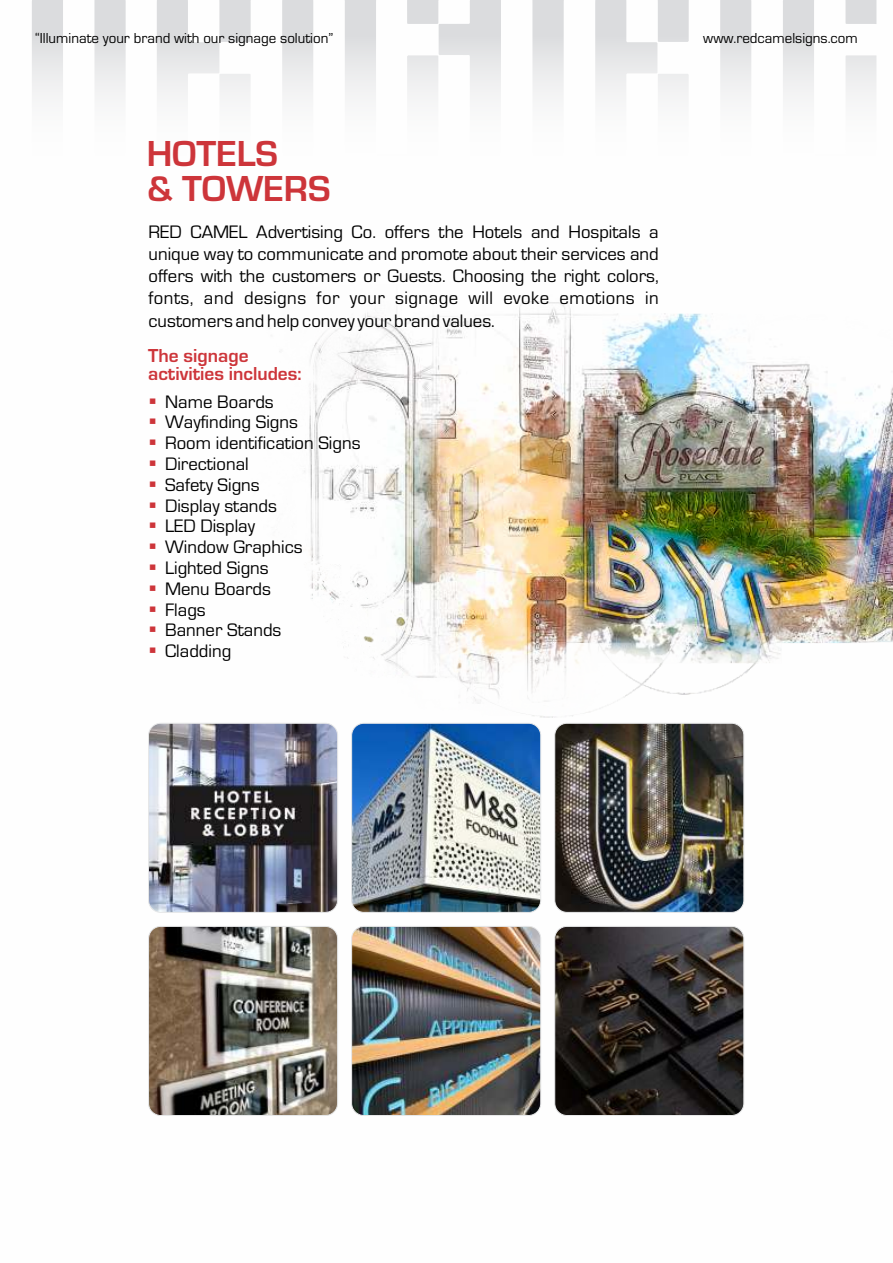
<style>
.page{position:relative;width:893px;height:1263px;background:#fff}
.page>*{position:absolute;margin:0;border:0;box-sizing:border-box;transform-origin:0 0}
.t1{font:700 37.5px/34.8px "Eurostile";color:#cd353a}
.t2{font:700 19.5px/18.1px "Eurostile";color:#cd353a}
.t3{font:18.75px/22.2px "Eurostile";color:#000;text-align:justify}
.t4{font:15px "Eurostile";color:#000}
.s1{color:#cd353a}
</style>
<div class="page">
<img style="left:310px;top:385px;width:583px;height:347px">
<svg style="left:32px;top:0;width:844px;height:493px"></svg>
<img style="left:149px;top:723px;width:189px;height:189px;border-radius:12px">
<div style="left:148px;top:723px;width:190px;height:190px;border:1px solid #e6e7e8;border-radius:12px"></div>
<img style="left:352px;top:723px;width:189px;height:189px;border-radius:12px">
<div style="left:351px;top:723px;width:190px;height:190px;border:1px solid #e6e7e8;border-radius:12px"></div>
<img style="left:555px;top:723px;width:189px;height:189px;border-radius:12px">
<div style="left:554px;top:723px;width:190px;height:190px;border:1px solid #e6e7e8;border-radius:12px"></div>
<img style="left:149px;top:926px;width:189px;height:189px;border-radius:12px">
<div style="left:148px;top:926px;width:190px;height:190px;border:1px solid #e6e7e8;border-radius:12px"></div>
<img style="left:352px;top:926px;width:189px;height:189px;border-radius:12px">
<div style="left:351px;top:926px;width:190px;height:190px;border:1px solid #e6e7e8;border-radius:12px"></div>
<img style="left:555px;top:926px;width:189px;height:189px;border-radius:12px">
<div style="left:554px;top:926px;width:190px;height:190px;border:1px solid #e6e7e8;border-radius:12px"></div>
<p class="t4" style="left:35px;top:33px;width:300px">“Illuminate your brand with our signage solution”</p>
<p class="t4" style="left:703px;top:33px;width:156px">www.redcamelsigns.com</p>
<h1 class="t1" style="left:147px;top:140px;width:185px">HOTELS<br>&amp; TOWERS</h1>
<p class="t3" style="left:148px;top:222px;width:512px">RED CAMEL Advertising Co. offers the Hotels and Hospitals a unique way to communicate and promote about their services and offers with the customers or Guests. Choosing the right colors, fonts, and designs for your signage will evoke emotions in customers and help convey your brand values.</p>
<p class="t2" style="left:148px;top:348px;width:155px">The signage activities includes:</p>
<p class="t3" style="left:149px;top:392px;width:127px"><span class="s1">▪</span> Name Boards</p>
<p class="t3" style="left:149px;top:413px;width:151px"><span class="s1">▪</span> Wayfinding Signs</p>
<p class="t3" style="left:149px;top:434px;width:214px"><span class="s1">▪</span> Room identification Signs</p>
<p class="t3" style="left:149px;top:454px;width:102px"><span class="s1">▪</span> Directional</p>
<p class="t3" style="left:149px;top:475px;width:113px"><span class="s1">▪</span> Safety Signs</p>
<p class="t3" style="left:149px;top:496px;width:130px"><span class="s1">▪</span> Display stands</p>
<p class="t3" style="left:149px;top:517px;width:108px"><span class="s1">▪</span> LED Display</p>
<p class="t3" style="left:149px;top:538px;width:156px"><span class="s1">▪</span> Window Graphics</p>
<p class="t3" style="left:149px;top:558px;width:122px"><span class="s1">▪</span> Lighted Signs</p>
<p class="t3" style="left:149px;top:579px;width:124px"><span class="s1">▪</span> Menu Boards</p>
<p class="t3" style="left:149px;top:600px;width:59px"><span class="s1">▪</span> Flags</p>
<p class="t3" style="left:149px;top:621px;width:134px"><span class="s1">▪</span> Banner Stands</p>
<p class="t3" style="left:149px;top:642px;width:84px"><span class="s1">▪</span> Cladding</p>
</div>
